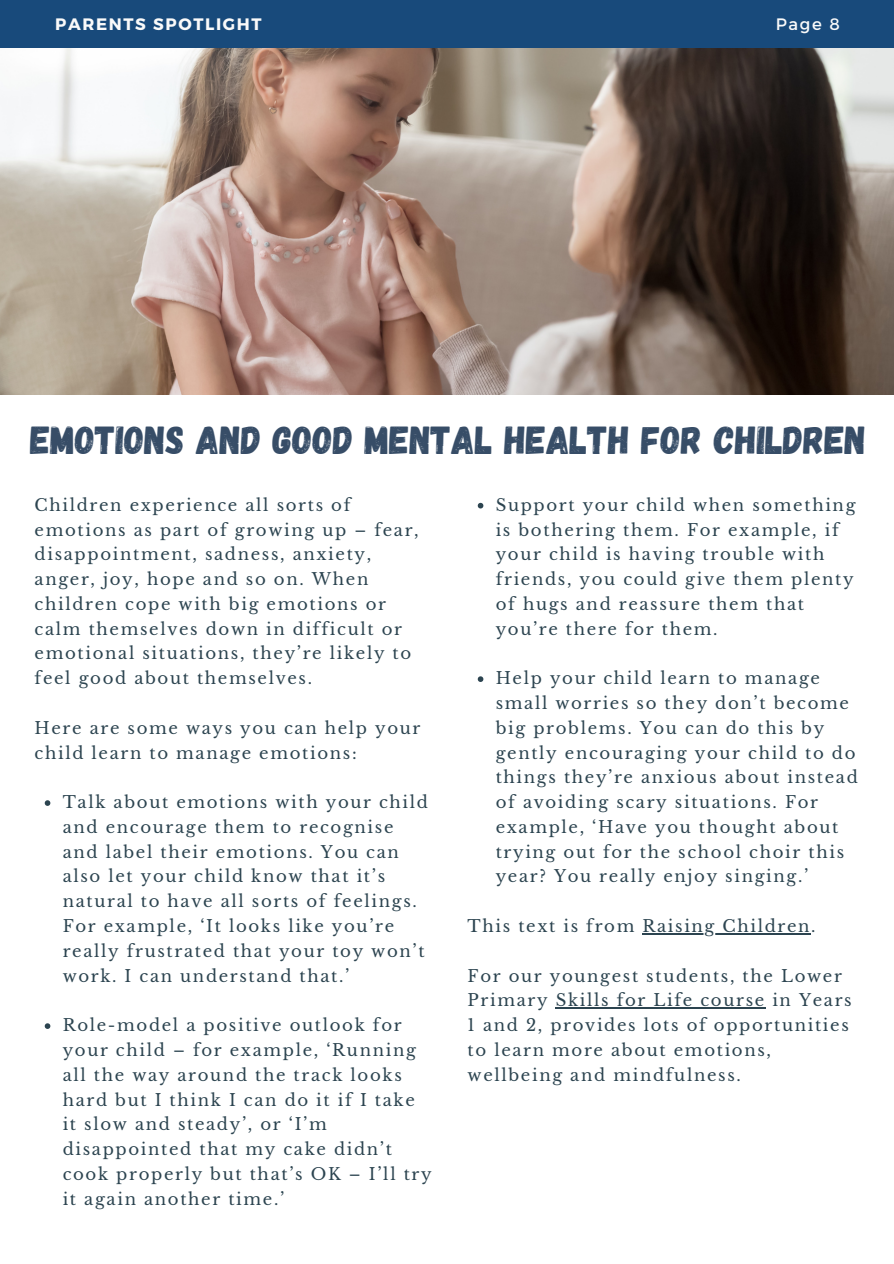
<style>
.page{position:relative;width:894px;height:1264px;background:#fff}
.page>*{position:absolute;margin:0;border:0;box-sizing:border-box;transform-origin:0 0}
.t1{font:39px "Gagalin";color:#374d67}
.t2{font:16.5px/24.8px "Libre Baskerville";letter-spacing:.1em;color:#2c4450}
.t3{font:700 16.5px "Montserrat";letter-spacing:.1em;color:#fafafa}
.t4{font:16.5px "Montserrat";color:#fafafa}
</style>
<div class="page">
<img style="left:0;top:47px;width:893px;height:347px">
<div style="left:0;top:0;width:893px;height:47px;background:#184a7b"></div>
<svg style="left:45px;top:800px;width:5px;height:5px"></svg>
<svg style="left:45px;top:1023px;width:5px;height:5px"></svg>
<svg style="left:477px;top:503px;width:6px;height:5px"></svg>
<svg style="left:477px;top:676px;width:6px;height:6px"></svg>
<hr style="left:642px;top:933px;width:169px;height:1px;background:#2c4450">
<hr style="left:555px;top:1007px;width:210px;height:1px;background:#2c4450">
<p class="t3" style="left:55px;top:14px;width:208px">PARENTS SPOTLIGHT</p>
<p class="t4" style="left:775px;top:13px;width:66px">Page 8</p>
<p class="t1" style="left:30px;top:414px;width:837px">EMOTIONS AND GOOD MENTAL HEALTH FOR CHILDREN</p>
<p class="t2" style="left:35px;top:492px;width:385px">Children experience all sorts of emotions as part of growing up – fear, disappointment, sadness, anxiety, anger, joy, hope and so on. When children cope with big emotions or calm themselves down in difficult or emotional situations, they’re likely to feel good about themselves.</p>
<p class="t2" style="left:35px;top:715px;width:387px">Here are some ways you can help your child learn to manage emotions:</p>
<p class="t2" style="left:63px;top:790px;width:367px">Talk about emotions with your child and encourage them to recognise and label their emotions. You can also let your child know that it’s natural to have all sorts of feelings.<br>For example, ‘It looks like you’re really frustrated that your toy won’t work. I can understand that.’</p>
<p class="t2" style="left:63px;top:1013px;width:370px">Role-model a positive outlook for your child – for example, ‘Running all the way around the track looks hard but I think I can do it if I take it slow and steady’, or ‘I’m disappointed that my cake didn’t cook properly but that’s OK – I’ll try it again another time.’</p>
<p class="t2" style="left:495px;top:492px;width:361px">Support your child when something is bothering them. For example, if your child is having trouble with friends, you could give them plenty of hugs and reassure them that you’re there for them.</p>
<p class="t2" style="left:495px;top:666px;width:363px">Help your child learn to manage small worries so they don’t become big problems. You can do this by gently encouraging your child to do things they’re anxious about instead of avoiding scary situations. For example, ‘Have you thought about trying out for the school choir this year? You really enjoy singing.’</p>
<p class="t2" style="left:467px;top:913px;width:349px">This text is from Raising Children.</p>
<p class="t2" style="left:467px;top:963px;width:385px">For our youngest students, the Lower Primary Skills for Life course in Years 1 and 2, provides lots of opportunities to learn more about emotions, wellbeing and mindfulness.</p>
</div>
